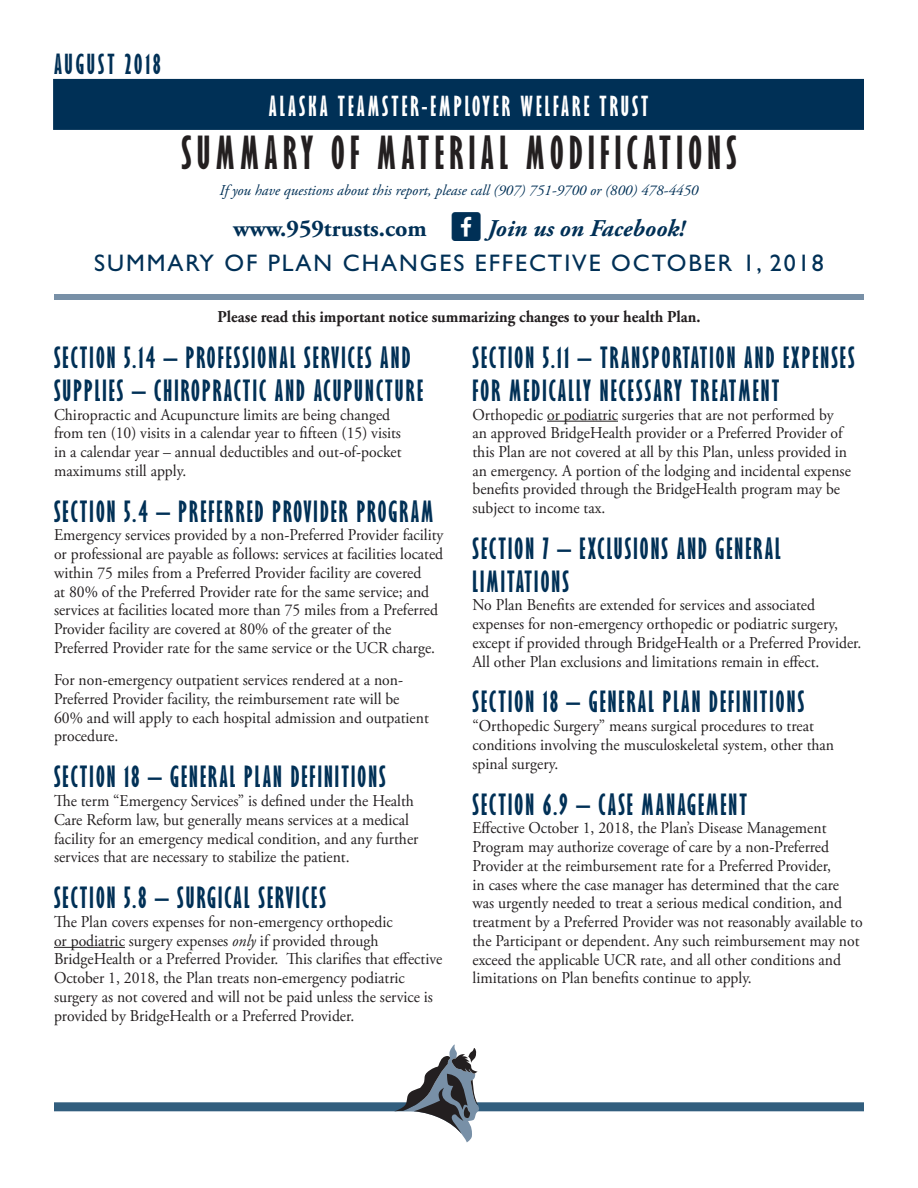
<style>
.page{position:relative;width:918px;height:1188px;background:#fff}
.page>*{position:absolute;margin:0;border:0;box-sizing:border-box;transform-origin:0 0}
.t1{font:700 expanded 42px "Gill Sans";letter-spacing:.13em;color:#231f20}
.t2{font:700 expanded 27px/32.4px "Gill Sans";letter-spacing:.08em;color:#003056}
.t3{font:700 expanded 25.5px "Gill Sans";letter-spacing:.12em;color:#fff}
.t4{font:700 expanded 25.5px "Gill Sans";letter-spacing:.12em;color:#003056}
.t5{font:24px "Gill Sans";letter-spacing:.08em;color:#003056}
.t6{font:700 24px "Adobe Garamond Pro";color:#003056}
.t7{font:16.5px/18.8px "Adobe Garamond Pro";color:#231f20;scale:.95 1}
.t8{font:700 16.5px "Adobe Garamond Pro";color:#231f20;scale:.95 1}
.t9{font:italic 15px "Adobe Garamond Pro";color:#003056}
.s1{font-family:"Social Shapes";font-weight:400;font-size:42px}
.s2{font-style:italic}
</style>
<div class="page">
<div style="left:54px;top:1102px;width:810px;height:9px;background:#325e7e"></div>
<div style="left:53px;top:79px;width:811px;height:51px;background:#003056"></div>
<div style="left:54px;top:294px;width:810px;height:6px;background:#7890a7"></div>
<svg style="left:394px;top:1044px;width:86px;height:98px"></svg>
<hr style="left:54px;top:947px;width:71px;height:1px;background:#231f20">
<hr style="left:547px;top:421px;width:71px;height:1px;background:#231f20">
<h3 class="t4" style="left:54px;top:49px;width:108px">AUGUST 2018</h3>
<h3 class="t3" style="left:269px;top:91px;width:381px">ALASKA TEAMSTER-EMPLOYER WELFARE TRUST</h3>
<h1 class="t1" style="left:181px;top:127px;width:557px">SUMMARY OF MATERIAL MODIFICATIONS</h1>
<p class="t9" style="left:220px;top:181px;width:480px">If you have questions about this report, please call (907) 751-9700 or (800) 478-4450</p>
<h3 class="t6" style="left:233px;top:215px;width:454px">www.959trusts.com <span class="s1">M</span> <span class="s2">Join us on Facebook!</span></h3>
<h3 class="t5" style="left:94px;top:249px;width:731px">SUMMARY OF PLAN CHANGES EFFECTIVE OCTOBER 1, 2018</h3>
<p class="t8" style="left:218px;top:308px;width:510px">Please read this important notice summarizing changes to your health Plan.</p>
<h2 class="t2" style="left:54px;top:341px;width:370px">SECTION 5.14 – PROFESSIONAL SERVICES AND<br>SUPPLIES – CHIROPRACTIC AND ACUPUNCTURE</h2>
<p class="t7" style="left:54px;top:405px;width:367px">Chiropractic and Acupuncture limits are being changed from ten (10) visits in a calendar year to fifteen (15) visits in a calendar year – annual deductibles and out-of-pocket maximums still apply.</p>
<h2 class="t2" style="left:54px;top:495px;width:381px">SECTION 5.4 – PREFERRED PROVIDER PROGRAM</h2>
<p class="t7" style="left:54px;top:526px;width:411px">Emergency services provided by a non-Preferred Provider facility or professional are payable as follows: services at facilities located within 75 miles from a Preferred Provider facility are covered<br>at 80% of the Preferred Provider rate for the same service; and services at facilities located more than 75 miles from a Preferred Provider facility are covered at 80% of the greater of the Preferred Provider rate for the same service or the UCR charge.</p>
<p class="t7" style="left:54px;top:671px;width:396px">For non-emergency outpatient services rendered at a non-Preferred Provider facility, the reimbursement rate will be 60% and will apply to each hospital admission and outpatient procedure.</p>
<h2 class="t2" style="left:54px;top:760px;width:333px">SECTION 18 – GENERAL PLAN DEFINITIONS</h2>
<p class="t7" style="left:54px;top:792px;width:385px">The term “Emergency Services” is defined under the Health Care Reform law, but generally means services at a medical facility for an emergency medical condition, and any further services that are necessary to stabilize the patient.</p>
<h2 class="t2" style="left:54px;top:881px;width:273px">SECTION 5.8 – SURGICAL SERVICES</h2>
<p class="t7" style="left:54px;top:913px;width:410px">The Plan covers expenses for non-emergency orthopedic<br>or podiatric surgery expenses <span class="s2">only</span> if provided through BridgeHealth or a Preferred Provider. This clarifies that effective October 1, 2018, the Plan treats non-emergency podiatric surgery as not covered and will not be paid unless the service is provided by BridgeHealth or a Preferred Provider.</p>
<h2 class="t2" style="left:472px;top:341px;width:384px">SECTION 5.11 – TRANSPORTATION AND EXPENSES<br>FOR MEDICALLY NECESSARY TREATMENT</h2>
<p class="t7" style="left:472px;top:405px;width:400px">Orthopedic or podiatric surgeries that are not performed by an approved BridgeHealth provider or a Preferred Provider of this Plan are not covered at all by this Plan, unless provided in an emergency. A portion of the lodging and incidental expense benefits provided through the BridgeHealth program may be subject to income tax.</p>
<h2 class="t2" style="left:472px;top:532px;width:310px">SECTION 7 – EXCLUSIONS AND GENERAL<br>LIMITATIONS</h2>
<p class="t7" style="left:472px;top:596px;width:411px">No Plan Benefits are extended for services and associated expenses for non-emergency orthopedic or podiatric surgery, except if provided through BridgeHealth or a Preferred Provider.<br>All other Plan exclusions and limitations remain in effect.</p>
<h2 class="t2" style="left:472px;top:685px;width:333px">SECTION 18 – GENERAL PLAN DEFINITIONS</h2>
<p class="t7" style="left:472px;top:717px;width:382px">“Orthopedic Surgery” means surgical procedures to treat conditions involving the musculoskeletal system, other than spinal surgery.</p>
<h2 class="t2" style="left:472px;top:788px;width:276px">SECTION 6.9 – CASE MANAGEMENT</h2>
<p class="t7" style="left:472px;top:819px;width:412px">Effective October 1, 2018, the Plan’s Disease Management Program may authorize coverage of care by a non-Preferred Provider at the reimbursement rate for a Preferred Provider,<br>in cases where the case manager has determined that the care was urgently needed to treat a serious medical condition, and treatment by a Preferred Provider was not reasonably available to the Participant or dependent. Any such reimbursement may not exceed the applicable UCR rate, and all other conditions and limitations on Plan benefits continue to apply.</p>
</div>
